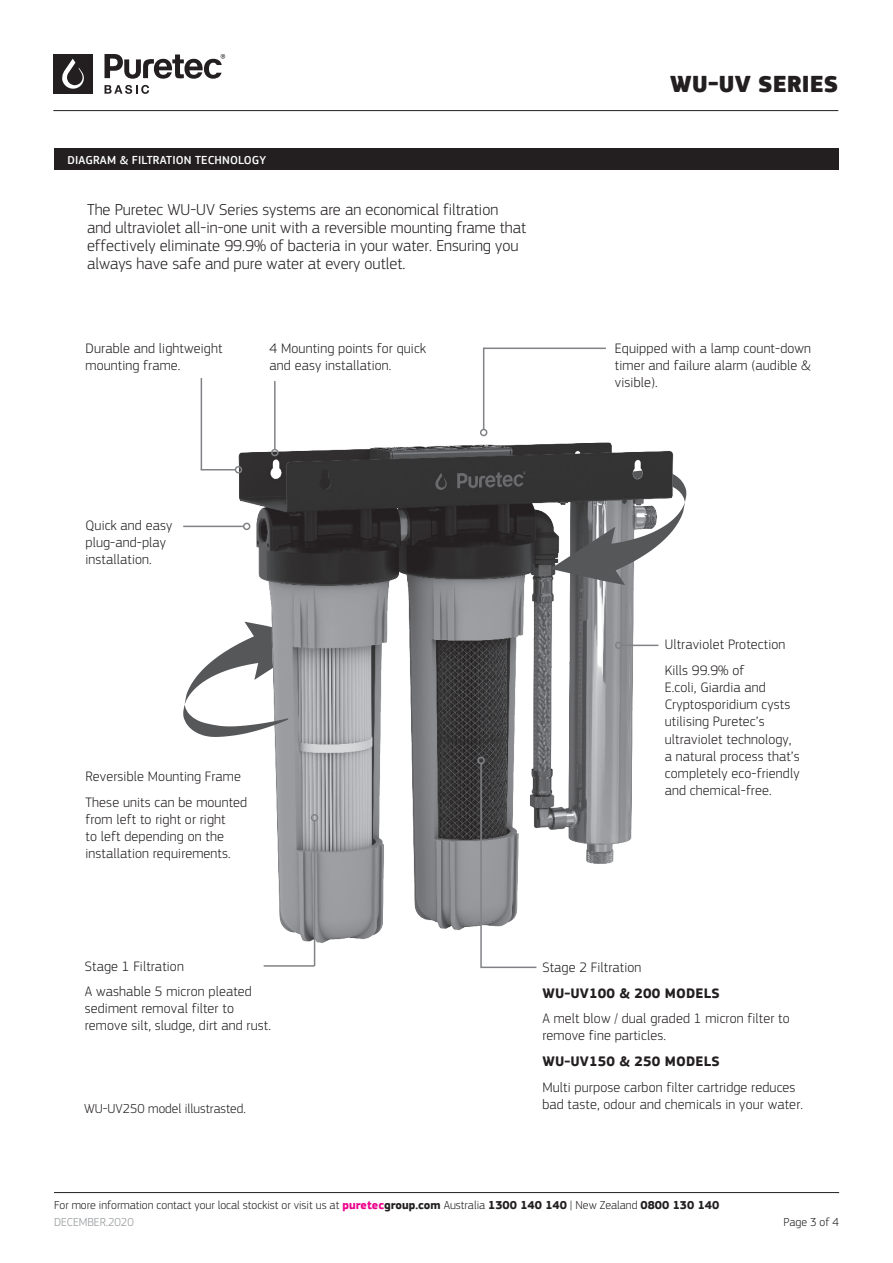
<style>
.page{position:relative;width:893px;height:1263px;background:#fff}
.page>*{position:absolute;margin:0;border:0;box-sizing:border-box;transform-origin:0 0}
.head{font:900 24px "PF Square Sans Pro";color:#231f20}
.subtitle_description{font:16.5px/18px "PF Square Sans Pro Light V1";color:#231f20}
.item_description_lig{font:14.25px/17.1px "PF Square Sans Pro Light V1";letter-spacing:.01em;color:#231f20}
.item_description_lig-2{font:700 14.25px "PF Square Sans Pro";letter-spacing:.01em;color:#231f20}
.t1{font:13.5px "PF Square Sans Pro Light V1";color:#231f20}
.t2{font:12px/17.2px "PF Square Sans Pro Light V1";color:#231f20}
.t3{font:500 12px "PF Square Sans Pro";letter-spacing:.01em;color:#fff}
.s1{font-family:"PF Square Sans Pro";font-weight:700;color:#ed028c}
.s2{font-family:"PF Square Sans Pro";font-weight:700}
.s3{color:#939598}
</style>
<div class="page">
<hr style="left:53px;top:110px;width:785px;height:1px;background:#231f20">
<div style="left:53px;top:54px;width:40px;height:40px;background:#231f20"></div>
<svg style="left:62px;top:59px;width:22px;height:30px"></svg>
<svg style="left:105px;top:54px;width:120px;height:25px"></svg>
<svg style="left:105px;top:85px;width:44px;height:9px"></svg>
<hr style="left:54px;top:1192px;width:785px;height:1px;background:#231f20">
<div style="left:54px;top:149px;width:785px;height:21px;background:#231f20"></div>
<img style="left:183px;top:430px;width:504px;height:535px">
<hr style="left:183px;top:526px;width:61px;height:1px;background:#808285">
<div style="left:243px;top:523px;width:7px;height:7px;border:2px solid #808285;border-radius:50%"></div>
<svg style="left:551px;top:470px;width:135px;height:115px"></svg>
<svg style="left:183px;top:622px;width:136px;height:115px"></svg>
<hr style="left:480px;top:763px;width:2px;height:205px;background:#808285">
<div style="left:477px;top:757px;width:8px;height:7px;border:2px solid #808285;border-radius:50%"></div>
<hr style="left:314px;top:821px;width:1px;height:145px;background:#808285">
<div style="left:311px;top:814px;width:7px;height:7px;border:2px solid #808285;border-radius:50%"></div>
<hr style="left:264px;top:965px;width:51px;height:2px;background:#808285">
<hr style="left:481px;top:966px;width:55px;height:2px;background:#808285">
<hr style="left:622px;top:645px;width:36px;height:1px;background:#808285">
<div style="left:615px;top:642px;width:7px;height:7px;border:2px solid #808285;border-radius:50%"></div>
<hr style="left:201px;top:469px;width:34px;height:1px;background:#808285">
<div style="left:235px;top:466px;width:7px;height:7px;border:2px solid #808285;border-radius:50%"></div>
<hr style="left:201px;top:378px;width:1px;height:92px;background:#808285">
<hr style="left:274px;top:381px;width:2px;height:68px;background:#808285">
<div style="left:271px;top:449px;width:8px;height:7px;border:2px solid #808285;border-radius:50%"></div>
<hr style="left:483px;top:348px;width:1px;height:81px;background:#808285">
<div style="left:480px;top:429px;width:7px;height:7px;border:2px solid #808285;border-radius:50%"></div>
<hr style="left:484px;top:348px;width:122px;height:1px;background:#808285">
<p class="t3" style="left:68px;top:153px;width:200px">DIAGRAM &amp; FILTRATION TECHNOLOGY</p>
<p class="subtitle_description" style="left:87px;top:200px;width:441px">The Puretec WU-UV Series systems are an economical filtration and ultraviolet all-in-one unit with a reversible mounting frame that effectively eliminate 99.9% of bacteria in your water. Ensuring you always have safe and pure water at every outlet.</p>
<p class="head" style="left:670px;top:69px;width:170px">WU-UV SERIES</p>
<p class="item_description_lig" style="left:86px;top:340px;width:138px">Durable and lightweight mounting frame.</p>
<p class="item_description_lig" style="left:270px;top:340px;width:158px">4 Mounting points for quick and easy installation.</p>
<p class="item_description_lig" style="left:615px;top:340px;width:198px;text-align:justify">Equipped with a lamp count-down timer and failure alarm (audible &amp; visible).</p>
<p class="item_description_lig" style="left:86px;top:517px;width:88px">Quick and easy plug-and-play installation.</p>
<p class="item_description_lig" style="left:86px;top:768px;width:157px">Reversible Mounting Frame</p>
<p class="item_description_lig" style="left:86px;top:793px;width:163px">These units can be mounted from left to right or right<br>to left depending on the installation requirements.</p>
<p class="item_description_lig" style="left:665px;top:636px;width:122px">Ultraviolet Protection</p>
<p class="item_description_lig" style="left:665px;top:662px;width:136px">Kills 99.9% of<br>E.coli, Giardia and<br>Cryptosporidium cysts utilising Puretec’s ultraviolet technology, a natural process that’s completely eco-friendly and chemical-free.</p>
<p class="item_description_lig" style="left:85px;top:957px;width:101px">Stage 1 Filtration</p>
<p class="item_description_lig" style="left:85px;top:983px;width:188px">A washable 5 micron pleated sediment removal filter to remove silt, sludge, dirt and rust.</p>
<p class="item_description_lig" style="left:542px;top:959px;width:101px">Stage 2 Filtration</p>
<p class="item_description_lig-2" style="left:542px;top:984px;width:179px">WU-UV100 &amp; 200 MODELS</p>
<p class="item_description_lig" style="left:542px;top:1010px;width:249px">A melt blow / dual graded 1 micron filter to remove fine particles.</p>
<p class="item_description_lig-2" style="left:542px;top:1053px;width:179px">WU-UV150 &amp; 250 MODELS</p>
<p class="item_description_lig" style="left:542px;top:1078px;width:255px">Multi purpose carbon filter cartridge reduces</p>
<p class="t1" style="left:84px;top:1101px;width:163px">WU-UV250 model illustrasted.</p>
<p class="item_description_lig" style="left:542px;top:1095px;width:262px">bad taste, odour and chemicals in your water.</p>
<p class="t2" style="left:54px;top:1196px;width:667px">For more information contact your local stockist or visit us at <span class="s1">puretec</span><span class="s2">group.com</span> Australia <span class="s2">1300 140 140</span> | New Zealand <span class="s2">0800 130 140<br></span><span class="s3">DECEMBER.2020</span></p>
<p class="t2" style="left:784px;top:1213px;width:57px">Page 3 of 4</p>
</div>
